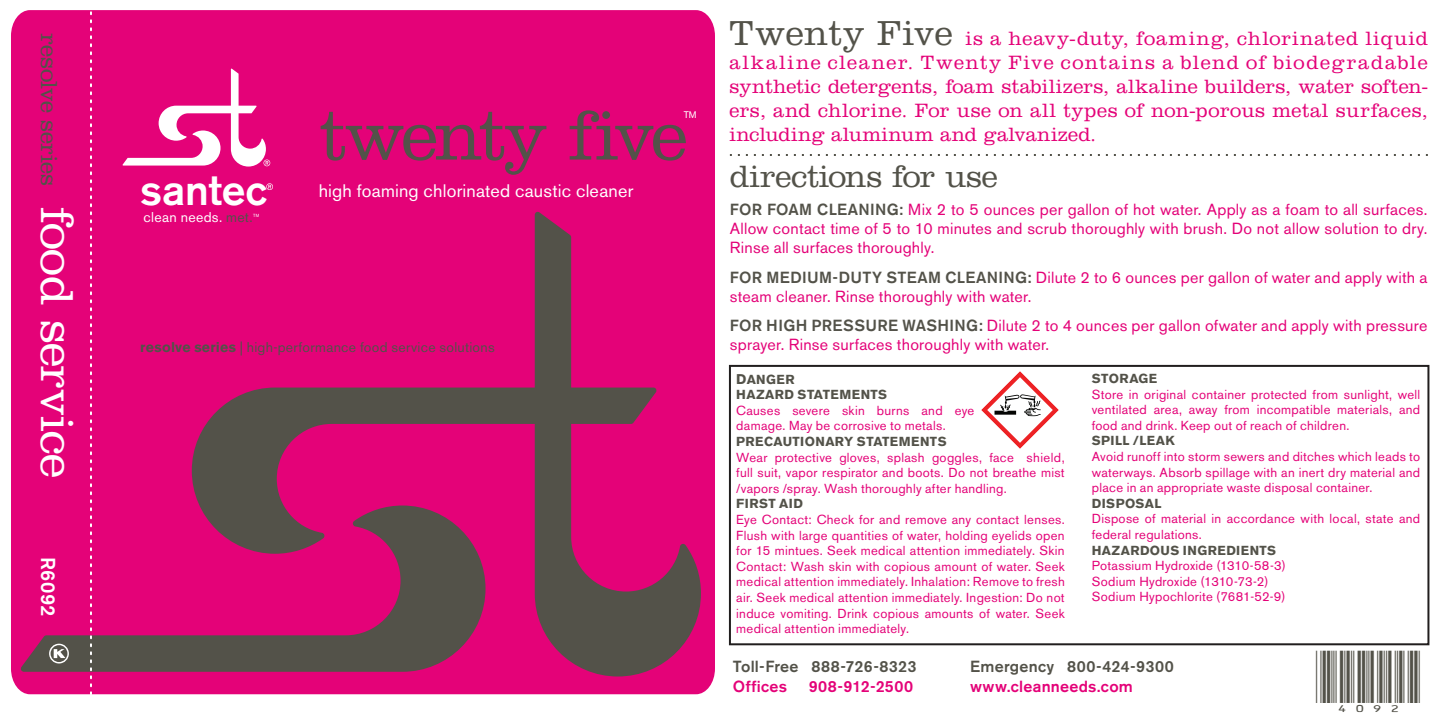
<style>
.page{position:relative;width:1440px;height:720px;background:#fff}
.page>*{position:absolute;margin:0;border:0;box-sizing:border-box;transform-origin:0 0}
.t1{font:300 72px "Clarendon";letter-spacing:-.04em;color:#535249}
.t2{font:300 48px "Clarendon";letter-spacing:-.005em;color:#fff}
.t3{font:500 42.2px "Akzidenz Grotesk BE";letter-spacing:-.005em;color:#fff}
.t4{font:300 32px "Clarendon";letter-spacing:-.01em;color:#535249}
.t5{font:300 24px "Clarendon";letter-spacing:-.01em;color:#535249}
.t6{font:300 20px/24px "Clarendon";letter-spacing:.015em;color:#e40278;text-align:justify}
.t7{font:500 20px "Akzidenz Grotesk BE";letter-spacing:.015em;color:#fff}
.t8{font:18px "Akzidenz Grotesk BE";letter-spacing:.01em;color:#fff}
.t9{font:17px "ID Automation HC39 M";color:#535249;scale:1.06 1}
.t10{font:16px/19.2px "Akzidenz Grotesk BE";letter-spacing:.015em;color:#e40278;text-align:justify}
.t11{font:500 16px "Akzidenz Grotesk BE";letter-spacing:.015em;color:#535249}
.t12{font:500 16px "Akzidenz Grotesk BE";letter-spacing:.02em;color:#e40278}
.t13{font:14px "Akzidenz Grotesk BE";letter-spacing:.02em;color:#535249}
.t14{font:14px "Akzidenz Grotesk BE";letter-spacing:.02em;color:#fff}
.t15{font:13px/15.6px "Akzidenz Grotesk BE";letter-spacing:.025em;color:#e40278;text-align:justify}
.t16{font:700 13px/15.6px "Akzidenz Grotesk BE";letter-spacing:.03em;color:#535249}
.t17{font:9.6px "Akzidenz Grotesk BE";color:#fff}
.t18{font:4.4px "Akzidenz Grotesk BE";color:#fff}
.s1{color:#535249}
.s2{font-size:36px;color:#535249}
.s3{font-weight:500;color:#535249}
.s4{font-weight:700}
.s5{font-size:14px}
</style>
<div class="page">
<div style="left:11px;top:10px;width:704px;height:684px;background:#e40278"></div>
<svg style="left:21px;top:506px;width:465px;height:166px;background:#b01e67"></svg>
<svg style="left:192px;top:388px;width:343px;height:166px;background:#a02762"></svg>
<svg style="left:535px;top:212px;width:166px;height:465px;background:#ad2066"></svg>
<svg style="left:90px;top:10px;width:2px;height:684px"></svg>
<svg style="left:266px;top:183px;width:7px;height:7px"></svg>
<svg style="left:123px;top:69px;width:147px;height:98px"></svg>
<svg style="left:730px;top:154px;width:698px;height:2px"></svg>
<svg style="left:49px;top:644px;width:20px;height:20px"></svg>
<img style="left:982px;top:372px;width:77px;height:76px">
<div style="left:729px;top:365px;width:700px;height:280px;border:2px solid #211e1e"></div>
<h3 class="t5" style="left:63px;top:33px;width:155px;rotate:90deg">resolve series</h3>
<h2 class="t2" style="left:85px;top:207px;width:273px;rotate:90deg">food service</h2>
<h3 class="t7" style="left:60px;top:557px;width:61px;rotate:90deg">R6092</h3>
<h3 class="t3" style="left:140px;top:165px;width:128px">santec</h3>
<p class="t14" style="left:144px;top:209px;width:111px">clean needs. <span class="s1">met.</span></p>
<p class="t18" style="left:253px;top:213px;width:8px">TM</p>
<h1 class="t1" style="left:319px;top:94px;width:370px">twenty five</h1>
<p class="t17" style="left:684px;top:109px;width:14px">TM</p>
<h3 class="t8" style="left:319px;top:180px;width:316px">high foaming chlorinated caustic cleaner</h3>
<p class="t6" style="left:729px;top:26px;width:700px"><span class="s2">Twenty Five</span> is a heavy-duty, foaming, chlorinated liquid alkaline cleaner. Twenty Five contains a blend of biodegradable synthetic detergents, foam stabilizers, alkaline builders, water soften&shy;ers, and chlorine. For use on all types of non-porous metal surfaces, including aluminum and galvanized.</p>
<h3 class="t4" style="left:730px;top:158px;width:270px">directions for use</h3>
<p class="t10" style="left:730px;top:200px;width:699px"><span class="s3">FOR FOAM CLEANING:</span> Mix 2 to 5 ounces per gallon of hot water. Apply as a foam to all surfaces.<br>Allow contact time of 5 to 10 minutes and scrub thoroughly with brush. Do not allow solution to dry.<br>Rinse all surfaces thoroughly.</p>
<p class="t10" style="left:730px;top:267px;width:699px"><span class="s3">FOR MEDIUM-DUTY STEAM CLEANING:</span> Dilute 2 to 6 ounces per gallon of water and apply with a steam cleaner. Rinse thoroughly with water.</p>
<p class="t10" style="left:730px;top:316px;width:699px"><span class="s3">FOR HIGH PRESSURE WASHING:</span> Dilute 2 to 4 ounces per gallon ofwater and apply with pressure</p>
<p class="t13" style="left:140px;top:339px;width:356px"><span class="s4">resolve series</span> | high-performance food service solutions</p>
<p class="t10" style="left:730px;top:335px;width:321px">sprayer. Rinse surfaces thoroughly with water.</p>
<p class="t16" style="left:736px;top:371px;width:152px"><span class="s5">D</span>ANGER<br>HAZARD STATEMENTS</p>
<p class="t15" style="left:736px;top:403px;width:240px">Causes severe skin burns and eye damage. May be corrosive to metals.</p>
<p class="t16" style="left:736px;top:434px;width:212px">PRECAUTIONARY STATEMENTS</p>
<p class="t15" style="left:736px;top:449px;width:330px">Wear protective gloves, splash goggles, face shield, full suit, vapor respirator and boots. Do not breathe mist /vapors /spray. Wash thoroughly after handling.</p>
<p class="t16" style="left:736px;top:496px;width:68px">FIRST AID</p>
<p class="t15" style="left:736px;top:512px;width:330px">Eye Contact: Check for and remove any contact lenses.<br>Flush with large quantities of water, holding eyelids open for 15 mintues. Seek medical attention immediately. Skin Contact: Wash skin with copious amount of water. Seek medical attention immediately. Inhalation: Remove to fresh air. Seek medical attention immediately. Ingestion: Do not induce vomiting. Drink copious amounts of water. Seek medical attention immediately.</p>
<p class="t16" style="left:1092px;top:371px;width:67px">STORAGE</p>
<p class="t15" style="left:1092px;top:386px;width:330px">Store in original container protected from sunlight, well ventilated area, away from incompatible materials, and food and drink. Keep out of reach of children.</p>
<p class="t16" style="left:1092px;top:433px;width:84px">SPILL /LEAK</p>
<p class="t15" style="left:1092px;top:449px;width:330px">Avoid runoff into storm sewers and ditches which leads to waterways. Absorb spillage with an inert dry material and place in an appropriate waste disposal container.</p>
<p class="t16" style="left:1092px;top:496px;width:71px">DISPOSAL</p>
<p class="t15" style="left:1092px;top:511px;width:330px">Dispose of material in accordance with local, state and federal regulations.</p>
<p class="t16" style="left:1092px;top:542px;width:186px">HAZARDOUS INGREDIENTS</p>
<p class="t15" style="left:1092px;top:558px;width:196px;text-align:left">Potassium Hydroxide (1310-58-3)<br>Sodium Hydroxide (1310-73-2)<br>Sodium Hypochlorite (7681-52-9)</p>
<p class="t11" style="left:733px;top:657px;width:185px">Toll-Free 888-726-8323</p>
<p class="t12" style="left:733px;top:677px;width:56px">Offices</p>
<p class="t12" style="left:809px;top:677px;width:106px">908-912-2500</p>
<p class="t11" style="left:970px;top:657px;width:205px">Emergency 800-424-9300</p>
<p class="t12" style="left:970px;top:677px;width:164px">www.cleanneeds.com</p>
<h3 class="t9" style="left:1316px;top:687px;width:101px">(4092)</h3>
</div>
